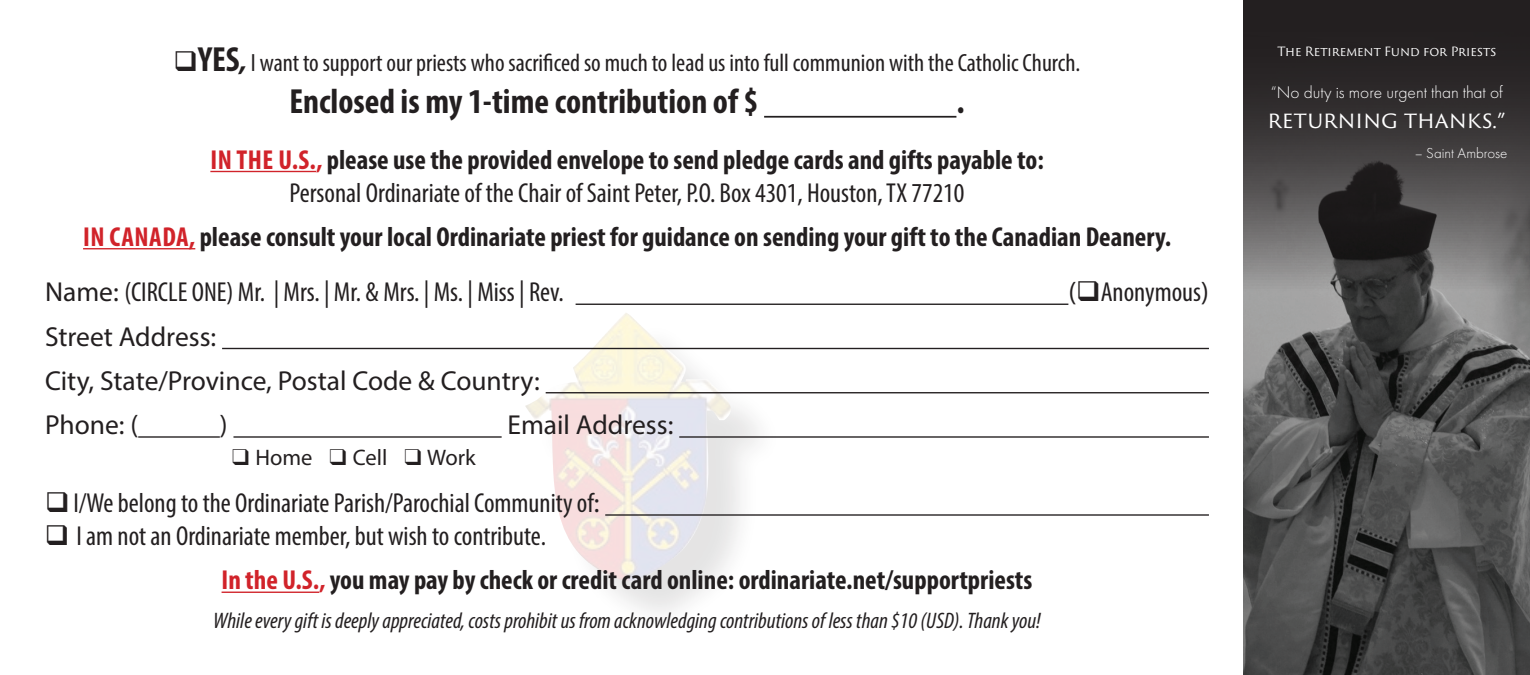
<style>
.page{position:relative;width:1530px;height:675px;background:#fff}
.page>*{position:absolute;margin:0;border:0;box-sizing:border-box;transform-origin:0 0}
.t1{font:700 condensed 35px "Myriad Pro";color:#231f20}
.t2{font:700 condensed 27.5px/55.5px "Myriad Pro";color:#231f20}
.t3{font:condensed 27.5px/33px "Myriad Pro";color:#231f20;text-align:center}
.t4{font:27.5px/44.2px "Myriad Pro";color:#231f20}
.t5{font:condensed 25px "Myriad Pro";color:#231f20}
.t6{font:italic condensed 22.5px "Myriad Pro";color:#231f20}
.t7{font:22.5px "Trajan Sans Pro";letter-spacing:-.005em;color:#fff}
.t8{font:22.5px "Myriad Pro";color:#231f20}
.t9{font:300 17.5px "Futura PT";color:#fff}
.t10{font:300 15px "Futura PT";color:#fff}
.t11{font:12.5px "Trajan Sans Pro";letter-spacing:-.005em;color:#fff}
.s1{font-weight:700;font-size:35px}
.s2{font-weight:700;font-style:italic;font-stretch:normal;font-size:27.5px}
.s3{font-weight:700;color:#d1232a}
.s4{font-weight:700}
.s5{color:#d1232a}
.s6{font-weight:400;font-stretch:normal}
.s7{font-weight:400}
.s8{font-stretch:normal}
.s9{font-family:"Futura PT"}
</style>
<div class="page">
<div style="left:534px;top:321px;width:248px;height:313px;background:#231f20;opacity:.8"></div>
<img style="left:525px;top:313px;width:214px;height:270px">
<img style="left:1244px;top:0;width:286px;height:675px">
<hr style="left:764px;top:116px;width:192px;height:2px;background:#231f20">
<hr style="left:210px;top:171px;width:106px;height:1px;background:#d1232a">
<hr style="left:83px;top:248px;width:112px;height:1px;background:#d1232a">
<hr style="left:576px;top:304px;width:492px;height:1px;background:#231f20">
<hr style="left:222px;top:348px;width:987px;height:1px;background:#231f20">
<hr style="left:546px;top:392px;width:663px;height:1px;background:#231f20">
<hr style="left:138px;top:436px;width:82px;height:2px;background:#231f20">
<hr style="left:233px;top:436px;width:269px;height:2px;background:#231f20">
<hr style="left:679px;top:436px;width:530px;height:2px;background:#231f20">
<hr style="left:605px;top:514px;width:604px;height:2px;background:#231f20">
<hr style="left:222px;top:592px;width:97px;height:1px;background:#d1232a">
<p class="t5" style="left:174px;top:48px;width:908px">❑<span class="s1">YES</span><span class="s2">,</span> I want to support our priests who sacrificed so much to lead us into full communion with the Catholic Church.</p>
<p class="t1" style="left:289px;top:80px;width:471px">Enclosed is my 1-time contribution of $</p>
<p class="t1" style="left:956px;top:80px;width:10px">.</p>
<p class="t3" style="left:210px;top:143px;width:835px"><span class="s3">IN THE U.S.,</span> <span class="s4">please use the provided envelope to send pledge cards and gifts payable to:<br></span>Personal Ordinariate of the Chair of Saint Peter, P.O. Box 4301, Houston, TX 77210</p>
<p class="t2" style="left:45px;top:209px;width:1128px;text-indent:38px"><span class="s5">IN CANADA,</span> please consult your local Ordinariate priest for guidance on sending your gift to the Canadian Deanery.<br><span class="s6">Name:</span> <span class="s7">(CIRCLE ONE) Mr. | Mrs. | Mr. &amp; Mrs. | Ms. | Miss | Rev.</span></p>
<p class="t3" style="left:1068px;top:276px;width:142px"><span class="s8">(</span>❑Anonymous<span class="s8">)</span></p>
<p class="t4" style="left:45px;top:314px;width:496px">Street Address:<br>City, State/Province, Postal Code &amp; Country:<br>Phone: (</p>
<p class="t4" style="left:220px;top:402px;width:9px">)</p>
<p class="t4" style="left:508px;top:402px;width:167px">Email Address:</p>
<p class="t8" style="left:232px;top:444px;width:245px">❑ Home ❑ Cell ❑ Work</p>
<p class="t3" style="left:45px;top:486px;width:556px">❑I/We belong to the Ordinariate Parish/Parochial Community of<span class="s8">:</span></p>
<p class="t2" style="left:222px;top:513px;width:812px;line-height:44.2px;text-indent:-177px">❑ <span class="s7">I am not an Ordinariate member, but wish to contribute.<br></span><span class="s5">In the U.S.,</span> you may pay by check or credit card online: ordinariate.net/supportpriests</p>
<p class="t6" style="left:213px;top:607px;width:829px">While every gift is deeply appreciated, costs prohibit us from acknowledging contributions of less than $10 (USD). Thank you!</p>
<p class="t11" style="left:1277px;top:43px;width:220px">The Retirement Fund for Priests</p>
<p class="t9" style="left:1271px;top:82px;width:234px">“No duty is more urgent than that of</p>
<p class="t7" style="left:1268px;top:103px;width:240px">returning thanks.<span class="s9">”</span></p>
<p class="t10" style="left:1415px;top:144px;width:94px">– Saint Ambrose</p>
</div>
